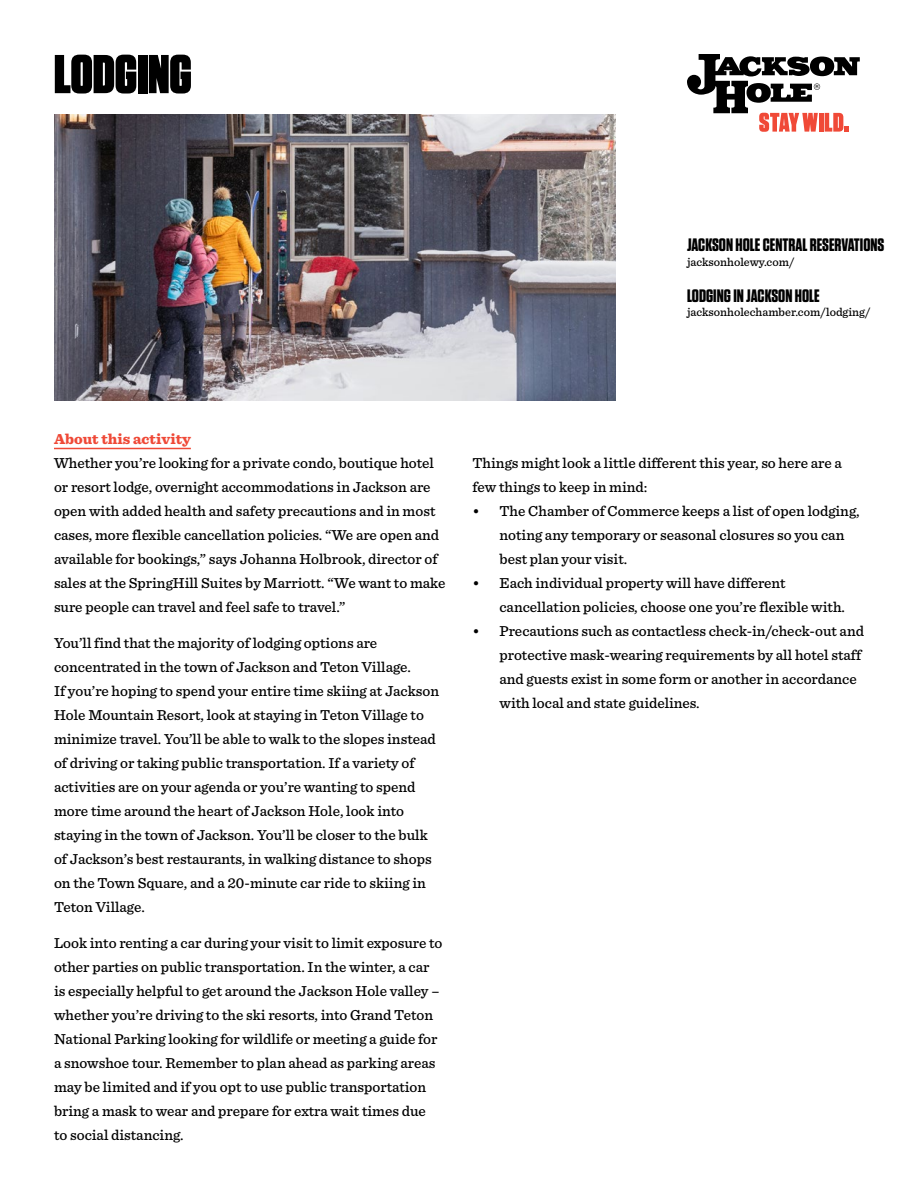
<style>
.page{position:relative;width:918px;height:1188px;background:#fff}
.page>*{position:absolute;margin:0;border:0;box-sizing:border-box;transform-origin:0 0}
.t1{font:900 54.6px "Tungsten";color:#000}
.t2{font:700 18px "Tungsten";color:#000}
.t3{font:500 15px/24px "Sentinel";color:#000}
.t4{font:900 15px "Sentinel";color:#ef4937}
.t5{font:500 12px "Sentinel";color:#000}
</style>
<div class="page">
<img style="left:54px;top:114px;width:562px;height:287px">
<svg style="left:687px;top:54px;width:173px;height:78px"></svg>
<hr style="left:54px;top:448px;width:137px;height:1px;background:#ef4937">
<h1 class="t1" style="left:54px;top:43px;width:139px">LODGING</h1>
<p class="t2" style="left:687px;top:235px;width:199px">JACKSON HOLE CENTRAL RESERVATIONS</p>
<p class="t5" style="left:687px;top:253px;width:109px">jacksonholewy.com/</p>
<p class="t2" style="left:687px;top:286px;width:134px">LODGING IN JACKSON HOLE</p>
<p class="t5" style="left:687px;top:303px;width:185px">jacksonholechamber.com/lodging/</p>
<p class="t4" style="left:54px;top:427px;width:138px">About this activity</p>
<p class="t3" style="left:54px;top:450px;width:393px">Whether you’re looking for a private condo, boutique hotel or resort lodge, overnight accommodations in Jackson are open with added health and safety precautions and in most cases, more flexible cancellation policies. “We are open and available for bookings,” says Johanna Holbrook, director of sales at the SpringHill Suites by Marriott. “We want to make sure people can travel and feel safe to travel.”</p>
<p class="t3" style="left:54px;top:630px;width:387px">You’ll find that the majority of lodging options are concentrated in the town of Jackson and Teton Village.<br>If you’re hoping to spend your entire time skiing at Jackson Hole Mountain Resort, look at staying in Teton Village to minimize travel. You’ll be able to walk to the slopes instead of driving or taking public transportation. If a variety of activities are on your agenda or you’re wanting to spend more time around the heart of Jackson Hole, look into staying in the town of Jackson. You’ll be closer to the bulk of Jackson’s best restaurants, in walking distance to shops on the Town Square, and a 20-minute car ride to skiing in Teton Village.</p>
<p class="t3" style="left:54px;top:930px;width:390px">Look into renting a car during your visit to limit exposure to other parties on public transportation. In the winter, a car is especially helpful to get around the Jackson Hole valley – whether you’re driving to the ski resorts, into Grand Teton National Parking looking for wildlife or meeting a guide for a snowshoe tour. Remember to plan ahead as parking areas may be limited and if you opt to use public transportation bring a mask to wear and prepare for extra wait times due to social distancing.</p>
<p class="t3" style="left:472px;top:450px;width:371px">Things might look a little different this year, so here are a few things to keep in mind:</p>
<p class="t3" style="left:500px;top:498px;width:362px;text-indent:-27px">• The Chamber of Commerce keeps a list of open lodging, noting any temporary or seasonal closures so you can best plan your visit.</p>
<p class="t3" style="left:500px;top:570px;width:347px;text-indent:-27px">• Each individual property will have different cancellation policies, choose one you’re flexible with.</p>
<p class="t3" style="left:500px;top:618px;width:366px;text-indent:-27px">• Precautions such as contactless check-in/check-out and protective mask-wearing requirements by all hotel staff and guests exist in some form or another in accordance with local and state guidelines.</p>
</div>
